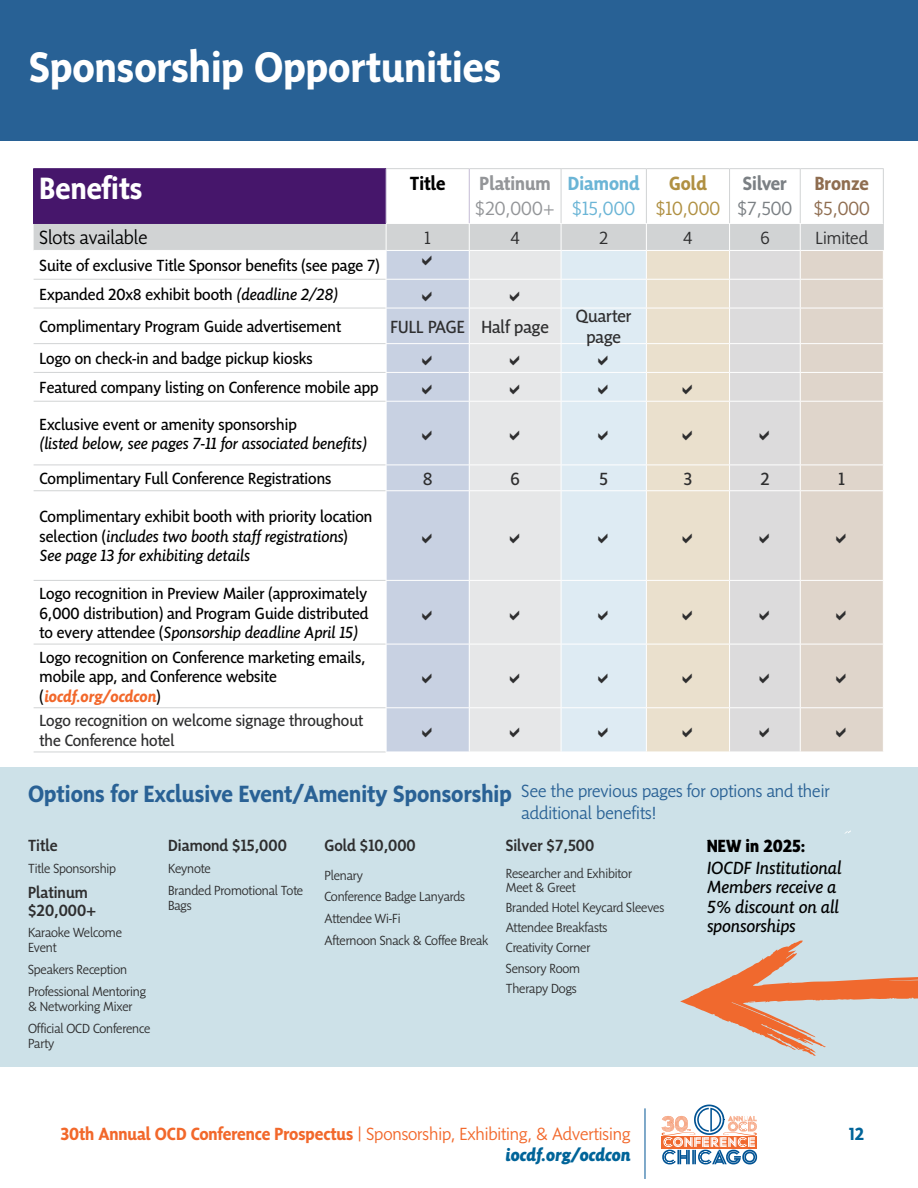
<style>
.page{position:relative;width:918px;height:1188px;background:#fff}
.page>*{position:absolute;margin:0;border:0;box-sizing:border-box;transform-origin:0 0}
.t1{font:700 46.5px "Sensibility";letter-spacing:-.005em;color:#fff}
.t2{font:700 43.5px "Sensibility";color:#fff}
.t3{font:700 31.5px "Sensibility";color:#fff}
.t4{font:700 24px "Sensibility";color:#296195}
.t5{font:300 19.5px "Sensibility";color:#000}
.t6{font:700 19.5px "Sensibility";color:#939598}
.t7{font:300 19.5px "Sensibility";color:#939598}
.t8{font:700 19.5px "Sensibility";color:#6bb5d6}
.t9{font:300 19.5px "Sensibility";color:#6bb5d6}
.t10{font:300 19.5px "Sensibility";color:#b09042}
.t11{font:700 19.5px "Sensibility";color:#7b8084}
.t12{font:300 19.5px "Sensibility";color:#7b8084}
.t13{font:700 19.5px "Sensibility";color:#8f6d50}
.t14{font:300 19.5px "Sensibility";color:#8f6d50}
.t15{font:700 19.5px "Sensibility";color:#000}
.t16{font:700 19.5px "Sensibility";color:#b09042}
.t17{font:300 18px "Sensibility";letter-spacing:-.005em;color:#f2682b}
.t18{font:italic 18px/19.5px "Sensibility";color:#000}
.t19{font:300 18px/22.5px "Sensibility";color:#296195}
.t20{font:18px/21px "Sensibility";color:#2e2e2f;text-align:center}
.t21{font:italic 800 18px "Sensibility";color:#006499}
.t22{font:300 18px "Sensibility";color:#2e2e2f}
.t23{font:800 18px "Sensibility";color:#000}
.t24{font:700 18px "Sense";color:#006499}
.t25{font:16.5px/19.5px "Sensibility";color:#000}
.t26{font:italic 16.5px/19.5px "Sensibility";color:#000}
.t27{font:16.5px/19.5px "Sensibility";color:#2e2e2f}
.t28{font:500 16.5px/18px "Sensibility";color:#2e2e2f}
.t29{font:300 13.5px/21.8px "Sensibility";letter-spacing:-.01em;color:#2e2e2f}
.s1{font-style:italic}
.s2{font-style:normal}
.s3{font-weight:700;font-style:italic;color:#f2682b}
.s4{font-weight:700}
</style>
<div class="page">
<hr style="left:645px;top:1108px;width:1px;height:71px;background:#005494">
<svg style="left:662px;top:1105px;width:95px;height:59px"></svg>
<div style="left:0;top:0;width:918px;height:140px;background:#286195"></div>
<svg style="left:34px;top:169px;width:849px;height:54px"></svg>
<hr style="left:34px;top:752px;width:352px;height:1px;background:#d1d3d4">
<hr style="left:386px;top:168px;width:83px;height:1px;background:#d1d3d4">
<hr style="left:469px;top:168px;width:92px;height:1px;background:#d1d3d4">
<hr style="left:561px;top:168px;width:85px;height:1px;background:#d1d3d4">
<hr style="left:561px;top:169px;width:1px;height:54px;background:#d1d3d4">
<hr style="left:646px;top:168px;width:84px;height:1px;background:#d1d3d4">
<hr style="left:646px;top:169px;width:1px;height:54px;background:#d1d3d4">
<hr style="left:730px;top:168px;width:70px;height:1px;background:#d1d3d4">
<hr style="left:729px;top:169px;width:1px;height:54px;background:#d1d3d4">
<hr style="left:800px;top:168px;width:84px;height:1px;background:#d1d3d4">
<hr style="left:800px;top:169px;width:1px;height:54px;background:#d1d3d4">
<hr style="left:883px;top:169px;width:1px;height:54px;background:#d1d3d4">
<hr style="left:33px;top:168px;width:353px;height:1px;background:#46166b">
<hr style="left:33px;top:169px;width:1px;height:54px;background:#46166b">
<hr style="left:33px;top:223px;width:353px;height:1px;background:#46166b">
<hr style="left:386px;top:169px;width:1px;height:54px;background:#c5bbd5">
<hr style="left:469px;top:169px;width:1px;height:54px;background:#c5bbd5">
<div style="left:0;top:768px;width:918px;height:299px;background:#cde1e8"></div>
<svg style="left:680px;top:941px;width:238px;height:115px"></svg>
<svg style="left:34px;top:223px;width:850px;height:529px"></svg>
<h1 class="t1" style="left:20px;top:24px;width:446px">Welcome San Francisco!</h1>
<h2 class="t2" style="left:29px;top:42px;width:474px">Sponsorship Opportunities</h2>
<h3 class="t3" style="left:40px;top:170px;width:104px">Benefits</h3>
<p class="t15" style="left:410px;top:172px;width:37px">Title</p>
<p class="t6" style="left:479px;top:172px;width:73px">Platinum</p>
<p class="t7" style="left:475px;top:197px;width:81px">$20,000+</p>
<p class="t8" style="left:568px;top:172px;width:73px">Diamond</p>
<p class="t9" style="left:572px;top:197px;width:64px">$15,000</p>
<p class="t16" style="left:669px;top:172px;width:39px">Gold</p>
<p class="t10" style="left:656px;top:197px;width:66px">$10,000</p>
<p class="t11" style="left:743px;top:172px;width:45px">Silver</p>
<p class="t12" style="left:737px;top:197px;width:56px">$7,500</p>
<p class="t13" style="left:815px;top:172px;width:56px">Bronze</p>
<p class="t14" style="left:814px;top:197px;width:58px">$5,000</p>
<p class="t5" style="left:40px;top:227px;width:109px">Slots available</p>
<p class="t22" style="left:425px;top:227px;width:8px">1</p>
<p class="t22" style="left:510px;top:227px;width:11px">4</p>
<p class="t22" style="left:599px;top:227px;width:10px">2</p>
<p class="t22" style="left:683px;top:227px;width:11px">4</p>
<p class="t22" style="left:760px;top:227px;width:11px">6</p>
<p class="t22" style="left:816px;top:227px;width:54px">Limited</p>
<p class="t25" style="left:40px;top:251px;width:342px;line-height:28.8px">Suite of exclusive Title Sponsor benefits (see page 7)<br>Expanded 20x8 exhibit booth <span class="s1">(deadline 2/28)</span></p>
<p class="t25" style="left:40px;top:316px;width:303px">Complimentary Program Guide advertisement</p>
<p class="t20" style="left:391px;top:316px;width:160px">FULL PAGE Half page</p>
<p class="t20" style="left:576px;top:305px;width:57px">Quarter page</p>
<p class="t25" style="left:40px;top:344px;width:341px;line-height:28.8px">Logo on check-in and badge pickup kiosks<br>Featured company listing on Conference mobile app</p>
<p class="t25" style="left:40px;top:414px;width:259px">Exclusive event or amenity sponsorship</p>
<p class="t26" style="left:40px;top:433px;width:328px">(listed below, see pages 7-11 for associated benefits)</p>
<p class="t25" style="left:40px;top:468px;width:293px">Complimentary Full Conference Registrations</p>
<p class="t20" style="left:423px;top:468px;width:11px">8</p>
<p class="t20" style="left:511px;top:468px;width:11px">6</p>
<p class="t20" style="left:599px;top:468px;width:10px">5</p>
<p class="t20" style="left:684px;top:468px;width:10px">3</p>
<p class="t20" style="left:760px;top:468px;width:11px">2</p>
<p class="t20" style="left:839px;top:468px;width:8px">1</p>
<p class="t26" style="left:40px;top:507px;width:334px"><span class="s2">Complimentary exhibit booth with priority location selection (</span>includes two booth staff registrations<span class="s2">)<br></span>See page 13 for exhibiting details</p>
<p class="t25" style="left:40px;top:583px;width:330px;text-align:justify">Logo recognition in Preview Mailer (approximately 6,000 distribution) and Program Guide distributed to every attendee (<span class="s1">Sponsorship deadline April 15)</span></p>
<p class="t25" style="left:40px;top:647px;width:328px">Logo recognition on Conference marketing emails, mobile app, and Conference website (<span class="s3">iocdf.org/ocdcon</span>)</p>
<p class="t27" style="left:40px;top:711px;width:325px">Logo recognition on welcome signage throughout the Conference hotel</p>
<h3 class="t4" style="left:28px;top:780px;width:485px">Options for Exclusive Event/Amenity Sponsorship</h3>
<p class="t28" style="left:28px;top:836px;width:31px">Title</p>
<p class="t29" style="left:28px;top:857px;width:90px">Title Sponsorship</p>
<p class="t28" style="left:28px;top:883px;width:70px">Platinum $20,000+</p>
<p class="t29" style="left:28px;top:925px;width:95px;line-height:15px">Karaoke Welcome<br>Event</p>
<p class="t29" style="left:28px;top:958px;width:119px">Speakers Reception<br>Professional Mentoring</p>
<p class="t29" style="left:28px;top:995px;width:124px">&amp; Networking Mixer<br>Official OCD Conference</p>
<p class="t29" style="left:28px;top:1032px;width:28px">Party</p>
<p class="t19" style="left:522px;top:779px;width:310px">See the previous pages for options and their additional benefits!</p>
<p class="t23" style="left:707px;top:836px;width:100px">NEW in 2025:</p>
<p class="t18" style="left:707px;top:858px;width:136px">IOCDF Institutional<br>Members receive a<br>5% discount on all sponsorships</p>
<p class="t28" style="left:168px;top:836px;width:120px">Diamond $15,000</p>
<p class="t29" style="left:168px;top:857px;width:137px">Keynote<br>Branded Promotional Tote</p>
<p class="t29" style="left:168px;top:894px;width:25px">Bags</p>
<p class="t28" style="left:324px;top:836px;width:93px">Gold $10,000</p>
<p class="t29" style="left:324px;top:864px;width:165px">Plenary<br>Conference Badge Lanyards<br>Attendee Wi-Fi<br>Afternoon Snack &amp; Coffee Break</p>
<p class="t28" style="left:506px;top:836px;width:90px">Silver $7,500</p>
<p class="t29" style="left:506px;top:866px;width:128px;line-height:13.5px">Researcher and Exhibitor<br>Meet &amp; Greet</p>
<p class="t29" style="left:506px;top:897px;width:160px;line-height:20.2px">Branded Hotel Keycard Sleeves<br>Attendee Breakfasts<br>Creativity Corner<br>Sensory Room<br>Therapy Dogs</p>
<p class="t17" style="left:60px;top:1123px;width:571px"><span class="s4">30th Annual OCD Conference Prospectus</span> | Sponsorship, Exhibiting, &amp; Advertising</p>
<p class="t24" style="left:849px;top:1123px;width:16px">12</p>
<p class="t21" style="left:505px;top:1145px;width:127px">iocdf.org/ocdcon</p>
</div>
